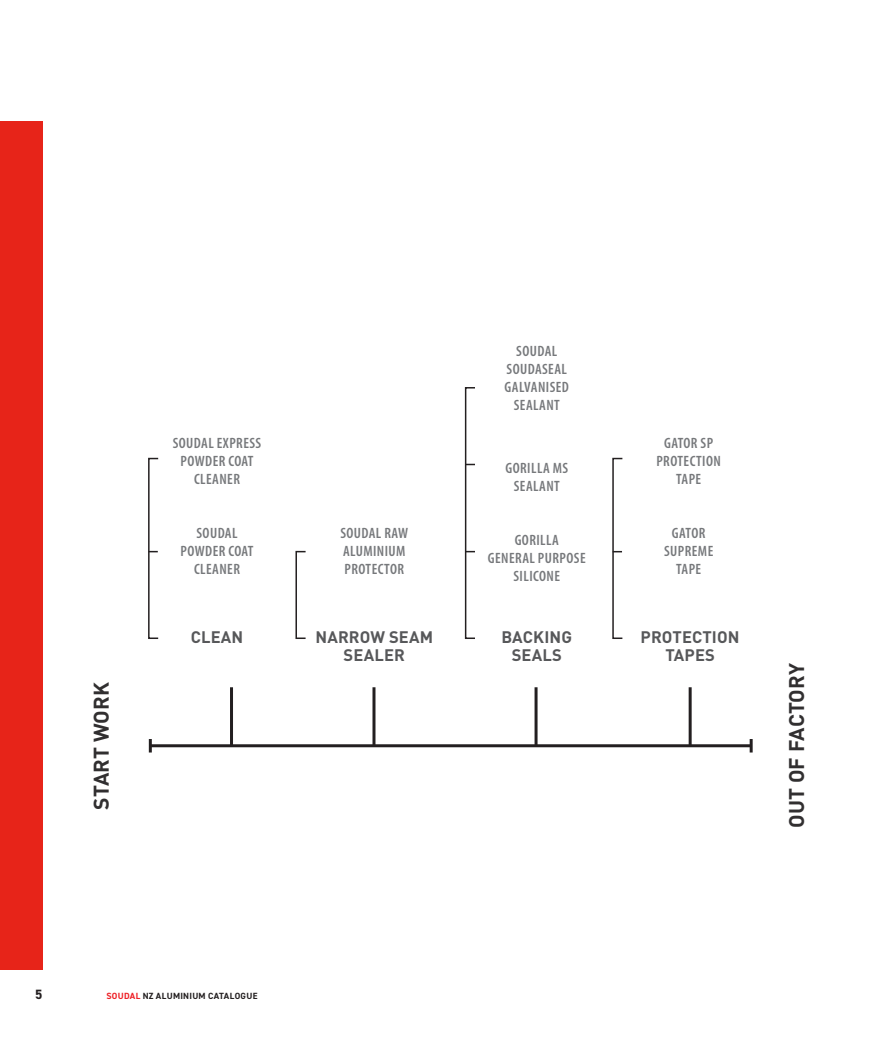
<style>
.page{position:relative;width:893px;height:1042px;background:#fff}
.page>*{position:absolute;margin:0;border:0;box-sizing:border-box;transform-origin:0 0}
.t1{font:700 21px "DINOT";letter-spacing:.005em;color:#312f30}
.t2{font:700 16.5px/18px "DINOT";letter-spacing:.01em;color:#57585a;text-align:center}
.t3{font:600 condensed 15px/18px "Myriad Pro";letter-spacing:.03em;color:#76787b;text-align:center}
.t4{font:700 13.5px "DIN2014";color:#231f20}
.t5{font:700 9px "DIN2014";letter-spacing:.035em;color:#231f20}
.s1{color:#ee2026}
</style>
<div class="page">
<hr style="left:150px;top:744px;width:601px;height:3px;background:#231f20">
<svg style="left:149px;top:739px;width:3px;height:13px"></svg>
<svg style="left:750px;top:739px;width:3px;height:13px"></svg>
<hr style="left:230px;top:687px;width:3px;height:59px;background:#231f20">
<hr style="left:372px;top:687px;width:3px;height:59px;background:#231f20">
<hr style="left:535px;top:687px;width:3px;height:59px;background:#231f20">
<hr style="left:689px;top:687px;width:3px;height:59px;background:#231f20">
<div style="left:0;top:121px;width:43px;height:849px;background:#e72419"></div>
<div style="left:148px;top:458px;width:11px;height:181px;border:2px solid #231f20"></div>
<div style="left:295px;top:551px;width:11px;height:88px;border:2px solid #231f20"></div>
<div style="left:612px;top:458px;width:11px;height:181px;border:2px solid #231f20"></div>
<svg style="left:464px;top:387px;width:11px;height:252px"></svg>
<p class="t1" style="left:85px;top:809px;width:129px;rotate:-90deg">START WORK</p>
<p class="t3" style="left:173px;top:434px;width:90px">SOUDAL EXPRESS<br>POWDER COAT<br>CLEANER</p>
<p class="t3" style="left:180px;top:524px;width:75px">SOUDAL<br>POWDER COAT<br>CLEANER</p>
<p class="t2" style="left:191px;top:626px;width:54px">CLEAN</p>
<p class="t3" style="left:505px;top:342px;width:66px">SOUDAL<br>SOUDASEAL<br>GALVANISED<br>SEALANT</p>
<p class="t3" style="left:505px;top:458px;width:64px">GORILLA MS<br>SEALANT</p>
<p class="t3" style="left:340px;top:524px;width:69px;text-align:left">SOUDAL RAW<br>ALUMINIUM<br>PROTECTOR</p>
<p class="t3" style="left:515px;top:530px;width:46px">GORILLA</p>
<p class="t3" style="left:488px;top:548px;width:99px">GENERAL PURPOSE<br>SILICONE</p>
<p class="t2" style="left:315px;top:626px;width:119px">NARROW SEAM<br>SEALER</p>
<p class="t2" style="left:501px;top:626px;width:72px">BACKING<br>SEALS</p>
<p class="t3" style="left:656px;top:434px;width:66px">GATOR SP<br>PROTECTION<br>TAPE</p>
<p class="t3" style="left:664px;top:524px;width:51px">GATOR<br>SUPREME</p>
<p class="t3" style="left:676px;top:560px;width:27px">TAPE</p>
<p class="t2" style="left:641px;top:626px;width:101px">PROTECTION<br>TAPES</p>
<p class="t1" style="left:780px;top:828px;width:166px;rotate:-90deg">OUT OF FACTORY</p>
<p class="t4" style="left:35px;top:985px;width:9px">5</p>
<p class="t5" style="left:106px;top:989px;width:153px"><span class="s1">SOUDAL</span> NZ ALUMINIUM CATALOGUE</p>
</div>
